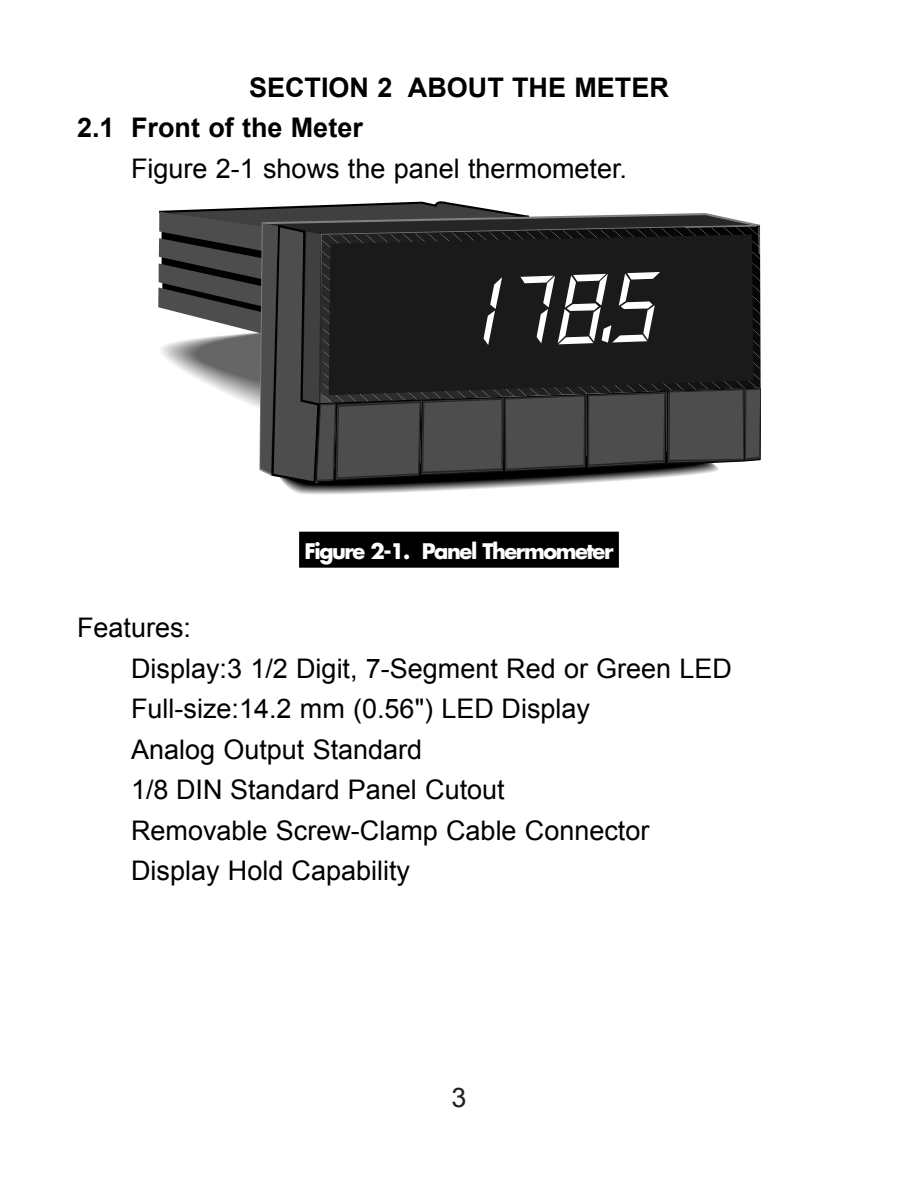
<style>
.page{position:relative;width:918px;height:1188px;background:#fff}
.page>*{position:absolute;margin:0;border:0;box-sizing:border-box;transform-origin:0 0}
.t1{font:27px/40.5px "Arial";color:#000}
.t2{font:700 27px/40.5px "Arial";color:#000}
.t3{font:27px "Arial";color:#231f20}
.t4{font:700 21px "Futura";letter-spacing:-.07em;color:#fff}
</style>
<div class="page">
<div style="left:299px;top:532px;width:320px;height:36px;background:#000"></div>
<svg style="left:158px;top:201px;width:603px;height:293px;background:#525252"></svg>
<p class="t2" style="left:77px;top:70px;width:593px;text-indent:172px">SECTION 2 ABOUT THE METER<br>2.1 Front of the Meter</p>
<p class="t1" style="left:131px;top:151px;width:497px">Figure 2-1 shows the panel thermometer.</p>
<p class="t4" style="left:304px;top:542px;width:311px">Figure 2-1. Panel Thermometer</p>
<p class="t1" style="left:131px;top:611px;width:602px;text-indent:-54px">Features:<br>Display:3 1/2 Digit, 7-Segment Red or Green LED<br>Full-size:14.2 mm (0.56") LED Display<br>Analog Output Standard<br>1/8 DIN Standard Panel Cutout<br>Removable Screw-Clamp Cable Connector<br>Display Hold Capability</p>
<p class="t3" style="left:451px;top:1087px;width:17px">3</p>
</div>
